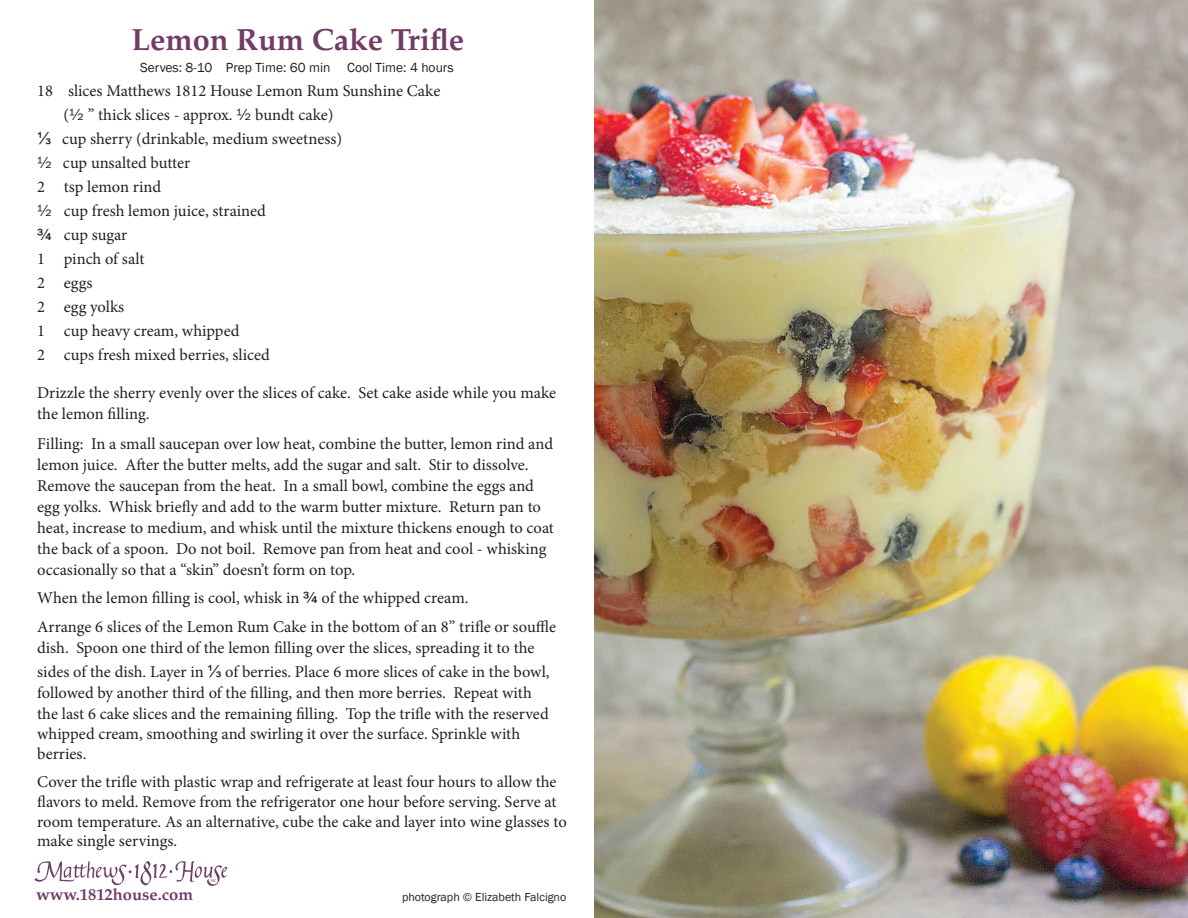
<style>
.page{position:relative;width:1188px;height:918px;background:#fff}
.page>*{position:absolute;margin:0;border:0;box-sizing:border-box;transform-origin:0 0}
.t1{font:700 30.6px "Palatino";color:#713d68}
.t2{font:16.5px/21px "Minion Pro";color:#231f20}
.t3{font:700 16.5px "Palatino";color:#713d68}
.t4{font:13.5px "Franklin Gothic";color:#231f20}
.t5{font:12px "Franklin Gothic";color:#231f20}
.s1{font-family:"Franklin Gothic"}
.s2{font-family:"Arial"}
.s3{font-family:"Franklin Gothic";font-weight:500}
</style>
<div class="page">
<img style="left:594px;top:0;width:594px;height:918px">
<svg style="left:34px;top:861px;width:193px;height:25px"></svg>
<h1 class="t1" style="left:131px;top:20px;width:334px">Lemon Rum Cake Trifle</h1>
<p class="t4" style="left:140px;top:60px;width:192px">Serves: 8-10 Prep Time: 60 min</p>
<p class="t4" style="left:347px;top:60px;width:108px">Cool Time: 4 hours</p>
<p class="t2" style="left:37px;top:81px;width:405px">18 slices Matthews 1812 House Lemon Rum Sunshine Cake</p>
<p class="t2" style="left:63px;top:105px;width:272px">(<span class="s1">½</span> ” thick slices - approx. <span class="s1">½</span> bundt cake)</p>
<p class="t2" style="left:37px;top:129px;width:306px"><span class="s2">⅓</span> cup sherry (drinkable, medium sweetness)</p>
<p class="t2" style="left:37px;top:153px;width:155px"><span class="s1">½</span> cup unsalted butter</p>
<p class="t2" style="left:37px;top:177px;width:125px">2 tsp lemon rind</p>
<p class="t2" style="left:37px;top:201px;width:230px"><span class="s1">½</span> cup fresh lemon juice, strained</p>
<p class="t2" style="left:37px;top:225px;width:92px"><span class="s3">¾</span> cup sugar</p>
<p class="t2" style="left:37px;top:249px;width:109px">1 pinch of salt</p>
<p class="t2" style="left:37px;top:273px;width:57px">2 eggs</p>
<p class="t2" style="left:37px;top:297px;width:89px">2 egg yolks</p>
<p class="t2" style="left:37px;top:321px;width:204px">1 cup heavy cream, whipped</p>
<p class="t2" style="left:37px;top:345px;width:234px">2 cups fresh mixed berries, sliced</p>
<p class="t2" style="left:37px;top:382px;width:520px">Drizzle the sherry evenly over the slices of cake. Set cake aside while you make the lemon filling.</p>
<p class="t2" style="left:37px;top:433px;width:518px">Filling: In a small saucepan over low heat, combine the butter, lemon rind and lemon juice. After the butter melts, add the sugar and salt. Stir to dissolve.<br>Remove the saucepan from the heat. In a small bowl, combine the eggs and egg yolks. Whisk briefly and add to the warm butter mixture. Return pan to heat, increase to medium, and whisk until the mixture thickens enough to coat the back of a spoon. Do not boil. Remove pan from heat and cool - whisking occasionally so that a “skin” doesn’t form on top.</p>
<p class="t2" style="left:37px;top:584px;width:520px;line-height:28.5px">When the lemon filling is cool, whisk in <span class="s3">¾</span> of the whipped cream.<br>Arrange 6 slices of the Lemon Rum Cake in the bottom of an 8” trifle or souffle</p>
<p class="t2" style="left:37px;top:636px;width:514px;line-height:24px">dish. Spoon one third of the lemon filling over the slices, spreading it to the sides of the dish. Layer in <span class="s2">⅓</span> of berries. Place 6 more slices of cake in the bowl,</p>
<p class="t2" style="left:37px;top:683px;width:513px;line-height:20.2px">followed by another third of the filling, and then more berries. Repeat with the last 6 cake slices and the remaining filling. Top the trifle with the reserved whipped cream, smoothing and swirling it over the surface. Sprinkle with berries.</p>
<p class="t2" style="left:37px;top:772px;width:531px;line-height:19.8px">Cover the trifle with plastic wrap and refrigerate at least four hours to allow the flavors to meld. Remove from the refrigerator one hour before serving. Serve at room temperature. As an alternative, cube the cake and layer into wine glasses to make single servings.</p>
<p class="t3" style="left:36px;top:884px;width:159px">www.1812house.com</p>
<p class="t5" style="left:402px;top:889px;width:166px">photograph © Elizabeth Falcigno</p>
</div>
